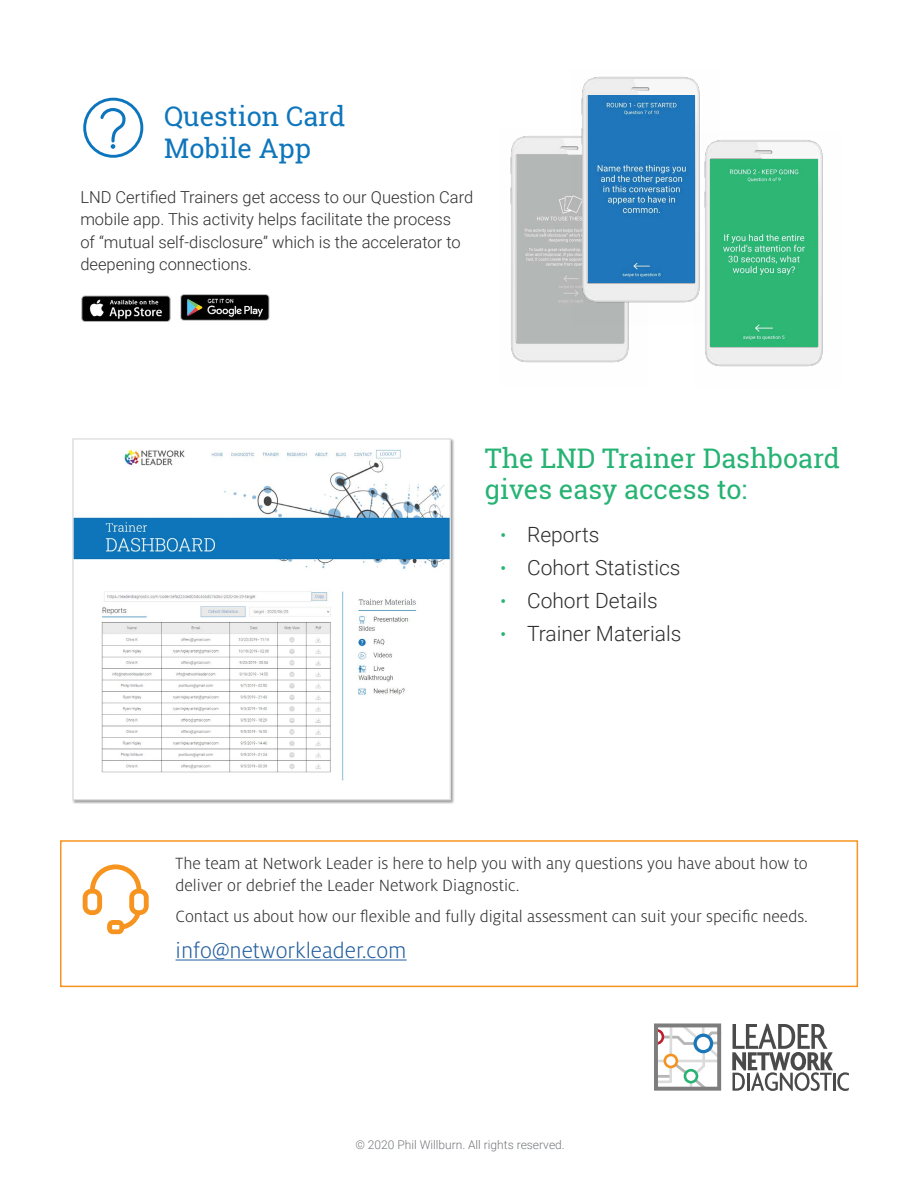
<style>
.page{position:relative;width:918px;height:1188px;background:#fff}
.page>*{position:absolute;margin:0;border:0;box-sizing:border-box;transform-origin:0 0}
.t1{font:27px/31.5px "Roboto Slab";color:#26b373}
.t2{font:27px/32.4px "Roboto Slab";color:#0f76bb}
.t3{font:300 24px "Milo Pro";color:#215e9e}
.t4{font:300 21px "Roboto";color:#2e2e2f}
.t5{font:300 18px/21.6px "Milo Pro";color:#2e2e2f}
.t6{font:300 16.5px/22.5px "Roboto";color:#2e2e2f}
.t7{font:300 12px "Roboto";color:#74777b}
.s1{font-size:19.5px;color:#26b373}
</style>
<div class="page">
<img style="left:510px;top:136px;width:119px;height:227px">
<img style="left:517px;top:156px;width:107px;height:186px">
<img style="left:572px;top:76px;width:128px;height:250px">
<img style="left:588px;top:96px;width:107px;height:186px">
<img style="left:694px;top:133px;width:129px;height:234px">
<img style="left:711px;top:159px;width:106px;height:187px">
<svg style="left:100px;top:108px;width:26px;height:41px"></svg>
<div style="left:83px;top:98px;width:60px;height:60px;border:3px solid #0d75bd;border-radius:50%"></div>
<img style="left:81px;top:295px;width:90px;height:27px">
<img style="left:180px;top:294px;width:90px;height:27px">
<div style="left:72px;top:437px;width:383px;height:367px;background:#000;opacity:.4"></div>
<img style="left:74px;top:440px;width:375px;height:358px">
<div style="left:72px;top:438px;width:379px;height:362px;border:1px solid #dddedf"></div>
<div style="left:60px;top:840px;width:798px;height:147px;border:2px solid #f7941f"></div>
<svg style="left:732px;top:1024px;width:117px;height:67px"></svg>
<svg style="left:654px;top:1023px;width:67px;height:68px"></svg>
<svg style="left:83px;top:864px;width:66px;height:70px"></svg>
<hr style="left:176px;top:960px;width:231px;height:1px;background:#215e9e">
<h1 class="t2" style="left:164px;top:100px;width:183px">Question Card<br>Mobile App</h1>
<p class="t6" style="left:80px;top:185px;width:395px">LND Certified Trainers get access to our Question Card mobile app. This activity helps facilitate the process<br>of “mutual self-disclosure” which is the accelerator to deepening connections.</p>
<h1 class="t1" style="left:485px;top:442px;width:357px">The LND Trainer Dashboard gives easy access to:</h1>
<p class="t4" style="left:500px;top:520px;width:101px"><span class="s1">•</span> Reports</p>
<p class="t4" style="left:500px;top:553px;width:182px"><span class="s1">•</span> Cohort Statistics</p>
<p class="t4" style="left:500px;top:586px;width:159px"><span class="s1">•</span> Cohort Details</p>
<p class="t4" style="left:500px;top:619px;width:183px"><span class="s1">•</span> Trainer Materials</p>
<p class="t5" style="left:176px;top:853px;width:634px">The team at Network Leader is here to help you with any questions you have about how to deliver or debrief the Leader Network Diagnostic.</p>
<p class="t5" style="left:176px;top:906px;width:634px">Contact us about how our flexible and fully digital assessment can suit your specific needs.</p>
<h2 class="t3" style="left:176px;top:937px;width:233px">info@networkleader.com</h2>
<p class="t7" style="left:355px;top:1137px;width:211px">© 2020 Phil Willburn. All rights reserved.</p>
</div>
